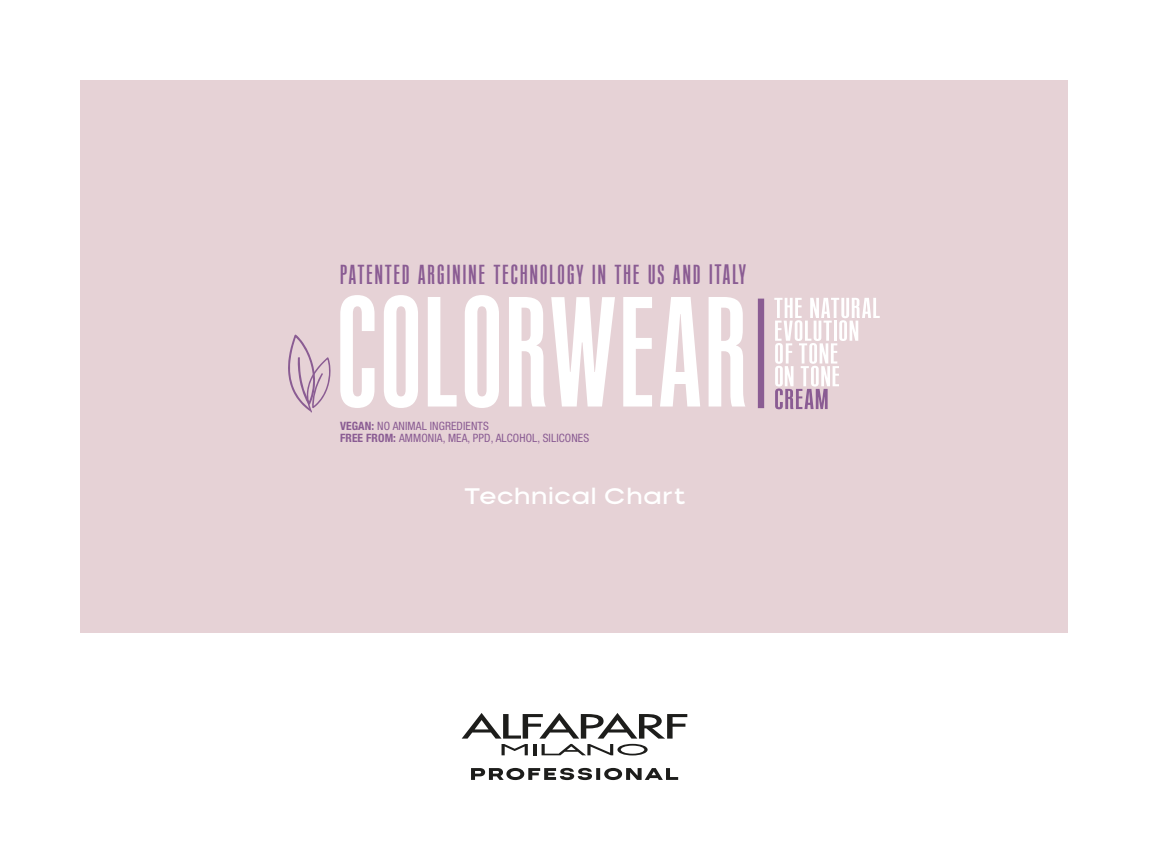
<style>
.page{position:relative;width:1149px;height:851px;background:#fff}
.page>*{position:absolute;margin:0;border:0;box-sizing:border-box;transform-origin:0 0}
.t1{font:25.62px "PF Mellon";letter-spacing:.085em;color:#8a5c93}
.t2{font:500 expanded 22.5px "Nominee";letter-spacing:-.01em;color:#fff}
.t3{font:condensed 11.5px/12.5px "Helvetica Neue LT Std";letter-spacing:.01em;color:#8a5c93}
.s1{font-size:26.25px}
.s2{font-weight:700}
</style>
<div class="page">
<svg style="left:471px;top:767px;width:207px;height:13px"></svg>
<svg style="left:461px;top:713px;width:226px;height:42px"></svg>
<div style="left:81px;top:80px;width:987px;height:552px;background:#e6d2d6"></div>
<div style="left:757px;top:298px;width:7px;height:110px;background:#8a5c93"></div>
<svg style="left:774px;top:298px;width:105px;height:111px"></svg>
<svg style="left:340px;top:295px;width:34px;height:113px"></svg>
<svg style="left:384px;top:295px;width:34px;height:113px"></svg>
<svg style="left:428px;top:297px;width:28px;height:109px"></svg>
<svg style="left:465px;top:295px;width:34px;height:113px"></svg>
<svg style="left:509px;top:297px;width:36px;height:109px"></svg>
<svg style="left:551px;top:297px;width:63px;height:109px"></svg>
<svg style="left:623px;top:297px;width:29px;height:109px"></svg>
<svg style="left:660px;top:297px;width:40px;height:109px"></svg>
<svg style="left:708px;top:297px;width:37px;height:109px"></svg>
<svg style="left:288px;top:334px;width:43px;height:78px"></svg>
<h1 class="t1" style="left:340px;top:259px;width:407px">PATENTED ARGININE TECHNOLOGY IN THE US AND <span class="s1">ITALY</span></h1>
<p class="t3" style="left:340px;top:419px;width:250px"><span class="s2">VEGAN:</span> NO ANIMAL INGREDIENTS<br><span class="s2">FREE FROM:</span> AMMONIA, MEA, PPD, ALCOHOL, SILICONES</p>
<h2 class="t2" style="left:462px;top:482px;width:225px">Technical Chart</h2>
</div>
